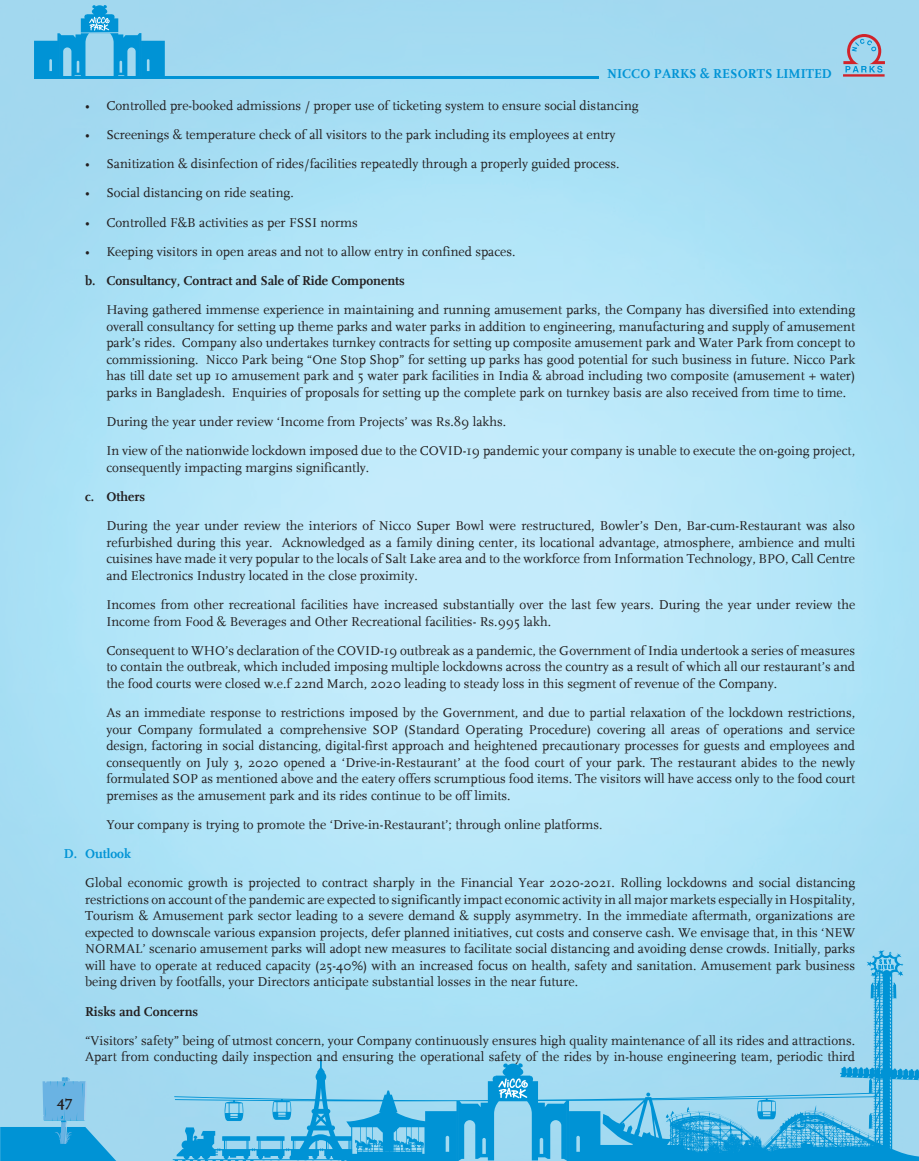
<style>
.page{position:relative;width:919px;height:1161px;background:#fff}
.page>*{position:absolute;margin:0;border:0;box-sizing:border-box;transform-origin:0 0}
.t1{font:700 15px "FF Scala";color:#231f20}
.t2{font:13.5px/16.5px "FF Scala";color:#231f20;text-align:justify}
.t3{font:700 13.5px "FF Scala";color:#231f20}
.t4{font:700 13.5px "FF Scala";letter-spacing:.005em;color:#0093d5}
.s1{font-weight:700}
</style>
<div class="page">
<img style="left:0;top:0;width:918px;height:1161px">
<svg style="left:843px;top:34px;width:41px;height:43px;background:#9eaac1"></svg>
<hr style="left:34px;top:76px;width:564px;height:3px;background:#0093d5">
<svg style="left:34px;top:5px;width:131px;height:71px;background:#5cbae3"></svg>
<svg style="left:0;top:1077px;width:128px;height:84px;background:#66bce4"></svg>
<svg style="left:173px;top:950px;width:745px;height:211px;background:#88cfed"></svg>
<svg style="left:498px;top:1078px;width:30px;height:21px"></svg>
<p class="t4" style="left:607px;top:66px;width:226px">NICCO PARKS &amp; RESORTS LIMITED</p>
<p class="t2" style="left:85px;top:97px;width:555px">• Controlled pre-booked admissions / proper use of ticketing system to ensure social distancing</p>
<p class="t2" style="left:85px;top:126px;width:532px">• Screenings &amp; temperature check of all visitors to the park including its employees at entry</p>
<p class="t2" style="left:85px;top:156px;width:536px">• Sanitization &amp; disinfection of rides/facilities repeatedly through a properly guided process.</p>
<p class="t2" style="left:85px;top:185px;width:210px">• Social distancing on ride seating.</p>
<p class="t2" style="left:85px;top:214px;width:274px">• Controlled F&amp;B activities as per FSSI norms</p>
<p class="t2" style="left:85px;top:243px;width:432px">• Keeping visitors in open areas and not to allow entry in confined spaces.</p>
<p class="t3" style="left:85px;top:273px;width:321px">b. Consultancy, Contract and Sale of Ride Components</p>
<p class="t2" style="left:106px;top:302px;width:750px">Having gathered immense experience in maintaining and running amusement parks, the Company has diversified into extending</p>
<p class="t2" style="left:106px;top:318px;width:750px">overall consultancy for setting up theme parks and water parks in addition to engineering, manufacturing and supply of amusement park’s rides. Company also undertakes turnkey contracts for setting up composite amusement park and Water Park from concept to commissioning. Nicco Park being “One Stop Shop” for setting up parks has good potential for such business in future. Nicco Park has till date set up 10 amusement park and 5 water park facilities in India &amp; abroad including two composite (amusement + water) parks in Bangladesh. Enquiries of proposals for setting up the complete park on turnkey basis are also received from time to time.</p>
<p class="t2" style="left:106px;top:407px;width:750px;line-height:29.2px">During the year under review ‘Income from Projects’ was Rs.89 lakhs.<br>In view of the nationwide lockdown imposed due to the COVID-19 pandemic your company is unable to execute the on-going project,</p>
<p class="t2" style="left:106px;top:459px;width:264px">consequently impacting margins significantly.</p>
<p class="t3" style="left:85px;top:489px;width:61px">c. Others</p>
<p class="t2" style="left:106px;top:518px;width:750px">During the year under review the interiors of Nicco Super Bowl were restructured, Bowler’s Den, Bar-cum-Restaurant was also</p>
<p class="t2" style="left:106px;top:534px;width:750px">refurbished during this year. Acknowledged as a family dining center, its locational advantage, atmosphere, ambience and multi cuisines have made it very popular to the locals of Salt Lake area and to the workforce from Information Technology, BPO, Call Centre and Electronics Industry located in the close proximity.</p>
<p class="t2" style="left:106px;top:597px;width:750px">Incomes from other recreational facilities have increased substantially over the last few years. During the year under review the<br>Income from Food &amp; Beverages and Other Recreational facilities- Rs.995 lakh.</p>
<p class="t2" style="left:106px;top:642px;width:750px">Consequent to WHO’s declaration of the COVID-19 outbreak as a pandemic, the Government of India undertook a series of measures to contain the outbreak, which included imposing multiple lockdowns across the country as a result of which all our restaurant’s and the food courts were closed w.e.f 22nd March, 2020 leading to steady loss in this segment of revenue of the Company.</p>
<p class="t2" style="left:106px;top:705px;width:750px">As an immediate response to restrictions imposed by the Government, and due to partial relaxation of the lockdown restrictions, your Company formulated a comprehensive SOP (Standard Operating Procedure) covering all areas of operations and service design, factoring in social distancing, digital-first approach and heightened precautionary processes for guests and employees and consequently on July 3, 2020 opened a ‘Drive-in-Restaurant’ at the food court of your park. The restaurant abides to the newly formulated SOP as mentioned above and the eatery offers scrumptious food items. The visitors will have access only to the food court premises as the amusement park and its rides continue to be off limits.</p>
<p class="t2" style="left:106px;top:816px;width:497px">Your company is trying to promote the ‘Drive-in-Restaurant’; through online platforms.</p>
<p class="t4" style="left:64px;top:846px;width:69px">D. Outlook</p>
<p class="t2" style="left:85px;top:875px;width:771px">Global economic growth is projected to contract sharply in the Financial Year 2020-2021. Rolling lockdowns and social distancing</p>
<p class="t2" style="left:85px;top:891px;width:771px">restrictions on account of the pandemic are expected to significantly impact economic activity in all major markets especially in Hospitality, Tourism &amp; Amusement park sector leading to a severe demand &amp; supply asymmetry. In the immediate aftermath, organizations are expected to downscale various expansion projects, defer planned initiatives, cut costs and conserve cash. We envisage that, in this ‘NEW NORMAL’ scenario amusement parks will adopt new measures to facilitate social distancing and avoiding dense crowds. Initially, parks will have to operate at reduced capacity (25-40%) with an increased focus on health, safety and sanitation. Amusement park business being driven by footfalls, your Directors anticipate substantial losses in the near future.</p>
<p class="t2" style="left:85px;top:997px;width:771px;line-height:29.2px"><span class="s1">Risks and Concerns<br></span>“Visitors’ safety” being of utmost concern, your Company continuously ensures high quality maintenance of all its rides and attractions.</p>
<p class="t2" style="left:85px;top:1049px;width:771px">Apart from conducting daily inspection and ensuring the operational safety of the rides by in-house engineering team, periodic third</p>
<p class="t1" style="left:57px;top:1092px;width:17px">47</p>
</div>
